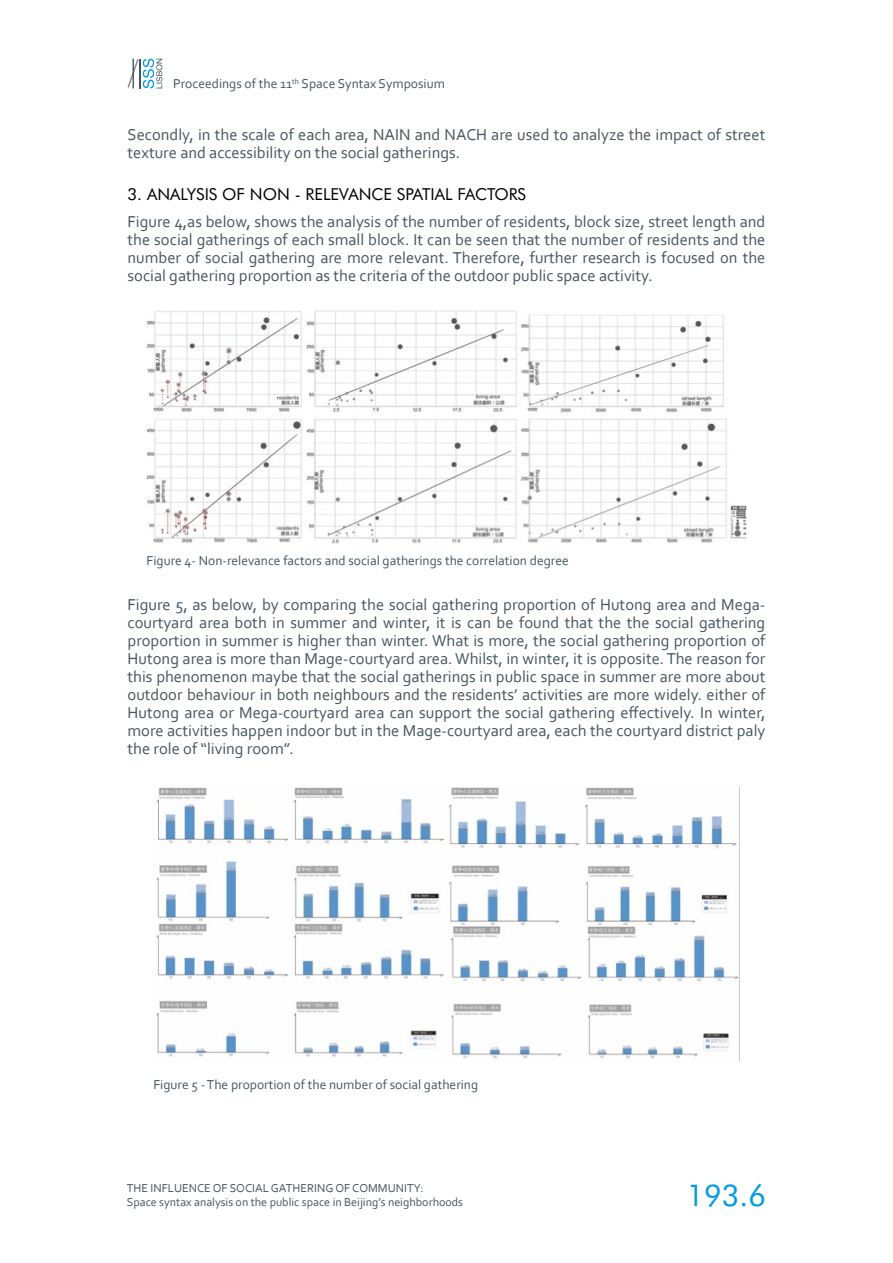
<style>
.page{position:relative;width:893px;height:1263px;background:#fff}
.page>*{position:absolute;margin:0;border:0;box-sizing:border-box;transform-origin:0 0}
.t1{font:30px "Futura BT";color:#009de0}
.t2{font:16.5px/18px "Corbel";color:#46555f;text-align:justify}
.t3{font:16.5px "Futura BT";color:#000}
.t4{font:13.5px "Corbel";color:#46555f}
.t5{font:12px/14.4px "Corbel";color:#46555f}
</style>
<div class="page">
<svg style="left:128px;top:59px;width:34px;height:29px"></svg>
<img style="left:147px;top:310px;width:599px;height:234px">
<img style="left:156px;top:787px;width:583px;height:272px">
<p class="t4" style="left:173px;top:76px;width:273px">Proceedings of the 11<sup>th</sup> Space Syntax Symposium</p>
<p class="t2" style="left:128px;top:125px;width:639px">Secondly, in the scale of each area, NAIN and NACH are used to analyze the impact of street texture and accessibility on the social gatherings.</p>
<p class="t3" style="left:128px;top:184px;width:400px">3. ANALYSIS OF NON - RELEVANCE SPATIAL FACTORS</p>
<p class="t2" style="left:128px;top:212px;width:639px">Figure 4,as below, shows the analysis of the number of residents, block size, street length and the social gatherings of each small block. It can be seen that the number of residents and the number of social gathering are more relevant. Therefore, further research is focused on the social gathering proportion as the criteria of the outdoor public space activity.</p>
<p class="t4" style="left:147px;top:552px;width:424px">Figure 4- Non-relevance factors and social gatherings the correlation degree</p>
<p class="t2" style="left:128px;top:595px;width:639px">Figure 5, as below, by comparing the social gathering proportion of Hutong area and Mega&shy;courtyard area both in summer and winter, it is can be found that the the social gathering proportion in summer is higher than winter. What is more, the social gathering proportion of Hutong area is more than Mage-courtyard area. Whilst, in winter, it is opposite. The reason for this phenomenon maybe that the social gatherings in public space in summer are more about outdoor behaviour in both neighbours and the residents’ activities are more widely. either of Hutong area or Mega-courtyard area can support the social gathering effectively. In winter, more activities happen indoor but in the Mage-courtyard area, each the courtyard district paly the role of “living room”.</p>
<p class="t4" style="left:153px;top:1076px;width:326px">Figure 5 - The proportion of the number of social gathering</p>
<p class="t5" style="left:127px;top:1180px;width:338px">THE INFLUENCE OF SOCIAL GATHERING OF COMMUNITY:<br>Space syntax analysis on the public space in Beijing’s neighborhoods</p>
<h1 class="t1" style="left:686px;top:1177px;width:81px">193.6</h1>
</div>
